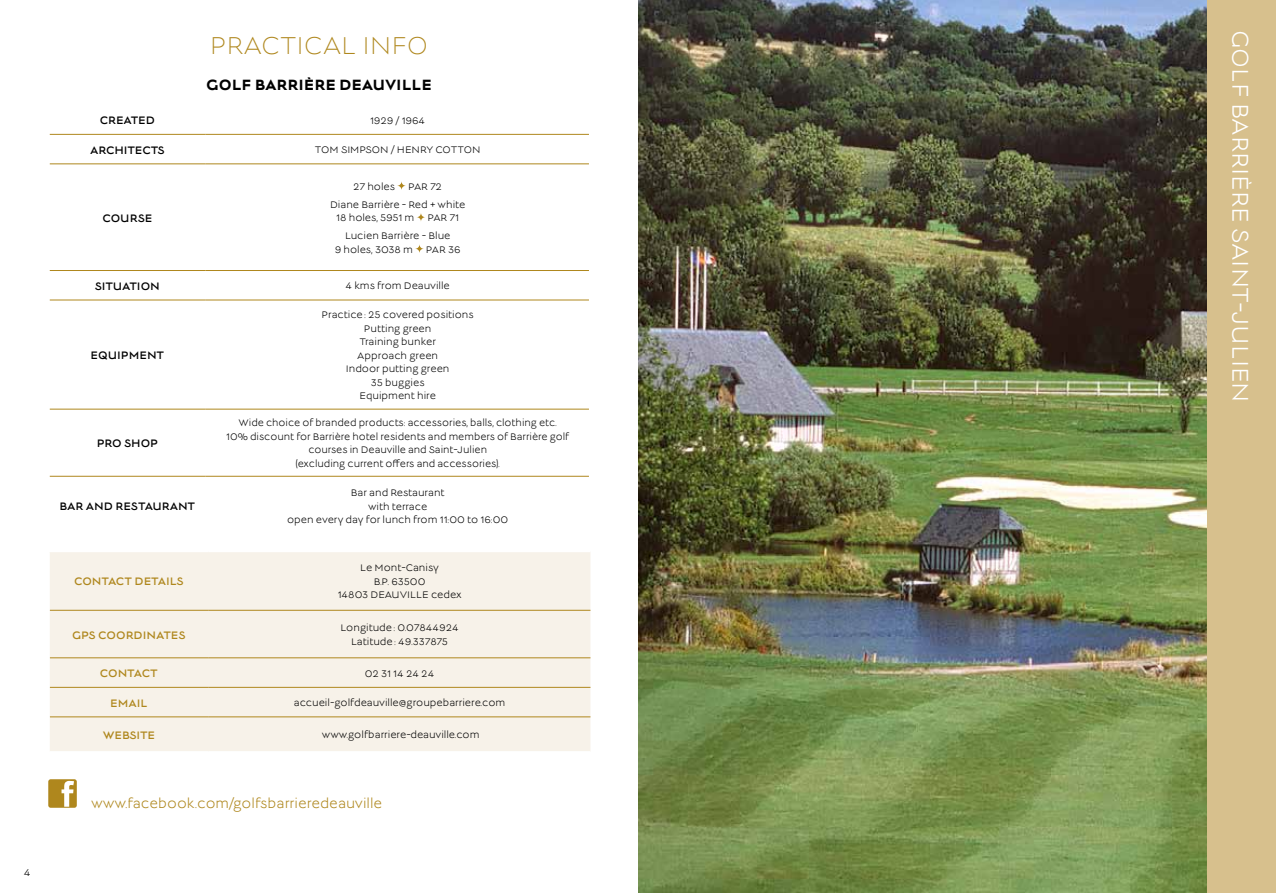
<style>
.page{position:relative;width:1276px;height:893px;background:#fff}
.page>*{position:absolute;margin:0;border:0;box-sizing:border-box;transform-origin:0 0}
.t1{font:300 27px "Lucien";color:#af871d}
.t2{font:25.2px "Lucien";color:#fff}
.t3{font:700 16.5px "Lucien";color:#000}
.t4{font:14.55px "Lucien";color:#af871d}
.t5{font:12px "Lucien";color:#000}
.t6{font:12px "Lucien";color:#af871d}
.t7{font:10.95px "Lucien";color:#000}
.t8{font:10.5px/13.5px "Lucien";color:#000;text-align:center}
</style>
<div class="page">
<hr style="left:50px;top:134px;width:156px;height:1px;background:#af871d">
<hr style="left:206px;top:134px;width:383px;height:1px;background:#af871d">
<hr style="left:50px;top:163px;width:156px;height:1px;background:#af871d">
<hr style="left:206px;top:163px;width:383px;height:1px;background:#af871d">
<hr style="left:50px;top:270px;width:156px;height:1px;background:#af871d">
<hr style="left:206px;top:270px;width:383px;height:1px;background:#af871d">
<hr style="left:50px;top:300px;width:156px;height:1px;background:#af871d">
<hr style="left:206px;top:300px;width:383px;height:1px;background:#af871d">
<hr style="left:50px;top:409px;width:156px;height:1px;background:#af871d">
<hr style="left:206px;top:409px;width:383px;height:1px;background:#af871d">
<hr style="left:50px;top:476px;width:156px;height:1px;background:#af871d">
<hr style="left:206px;top:476px;width:383px;height:1px;background:#af871d">
<svg style="left:397px;top:181px;width:9px;height:9px"></svg>
<svg style="left:417px;top:213px;width:8px;height:8px"></svg>
<svg style="left:415px;top:244px;width:9px;height:9px"></svg>
<div style="left:50px;top:552px;width:540px;height:199px;background:#f7f2e9"></div>
<hr style="left:50px;top:610px;width:159px;height:1px;background:#af871d">
<hr style="left:209px;top:610px;width:381px;height:1px;background:#af871d">
<hr style="left:50px;top:657px;width:159px;height:1px;background:#af871d">
<hr style="left:209px;top:657px;width:381px;height:1px;background:#af871d">
<hr style="left:50px;top:687px;width:159px;height:1px;background:#af871d">
<hr style="left:209px;top:687px;width:381px;height:1px;background:#af871d">
<hr style="left:50px;top:716px;width:159px;height:1px;background:#af871d">
<hr style="left:209px;top:716px;width:381px;height:1px;background:#af871d">
<div style="left:48px;top:779px;width:29px;height:29px;background:#af871d;border-radius:2px"></div>
<svg style="left:62px;top:781px;width:12px;height:26px"></svg>
<img style="left:639px;top:0;width:569px;height:893px">
<div style="left:1208px;top:0;width:68px;height:893px;background:#d7c08d"></div>
<p class="t7" style="left:24px;top:868px;width:8px">4</p>
<h1 class="t1" style="left:210px;top:34px;width:220px">PRACTICAL INFO</h1>
<h3 class="t3" style="left:206px;top:77px;width:227px">GOLF BARRIÈRE DEAUVILLE</h3>
<p class="t5" style="left:100px;top:115px;width:56px">CREATED</p>
<p class="t8" style="left:370px;top:114px;width:57px">1929 / 1964</p>
<p class="t5" style="left:90px;top:144px;width:76px">ARCHITECTS</p>
<p class="t8" style="left:315px;top:144px;width:167px">TOM SIMPSON / HENRY COTTON</p>
<p class="t5" style="left:102px;top:212px;width:51px">COURSE</p>
<p class="t8" style="left:330px;top:178px;width:137px;line-height:18px">27 holes PAR 72<br>Diane Barrière - Red + white</p>
<p class="t8" style="left:336px;top:210px;width:124px;line-height:18px">18 holes, 5951 m PAR 71<br>Lucien Barrière - Blue</p>
<p class="t8" style="left:335px;top:244px;width:127px">9 holes, 3038 m PAR 36</p>
<p class="t5" style="left:95px;top:281px;width:67px">SITUATION</p>
<p class="t8" style="left:346px;top:280px;width:106px">4 kms from Deauville</p>
<p class="t5" style="left:91px;top:350px;width:75px">EQUIPMENT</p>
<p class="t5" style="left:97px;top:438px;width:63px">PRO SHOP</p>
<p class="t5" style="left:60px;top:501px;width:137px">BAR AND RESTAURANT</p>
<p class="t6" style="left:74px;top:576px;width:111px">CONTACT DETAILS</p>
<p class="t8" style="left:322px;top:309px;width:154px">Practice: 25 covered positions<br>Putting green<br>Training bunker<br>Approach green<br>Indoor putting green<br>35 buggies<br>Equipment hire</p>
<p class="t8" style="left:226px;top:417px;width:344px">Wide choice of branded products: accessories, balls, clothing etc.<br>10% discount for Barrière hotel residents and members of Barrière golf courses in Deauville and Saint-Julien<br>(excluding current offers and accessories).</p>
<p class="t8" style="left:287px;top:487px;width:223px">Bar and Restaurant<br>with terrace<br>open every day for lunch from 11:00 to 16:00</p>
<p class="t8" style="left:338px;top:562px;width:125px">Le Mont-Canisy<br>B.P. 63500<br>14803 DEAUVILLE cedex</p>
<p class="t6" style="left:72px;top:629px;width:115px">GPS COORDINATES</p>
<p class="t8" style="left:340px;top:622px;width:120px">Longitude: 0.07844924<br>Latitude: 49.337875</p>
<p class="t6" style="left:100px;top:668px;width:59px">CONTACT</p>
<p class="t8" style="left:365px;top:667px;width:71px">02 31 14 24 24</p>
<p class="t6" style="left:110px;top:697px;width:39px">EMAIL</p>
<p class="t8" style="left:294px;top:697px;width:213px">accueil-golfdeauville@groupebarriere.com</p>
<p class="t6" style="left:103px;top:730px;width:54px">WEBSITE</p>
<p class="t8" style="left:322px;top:729px;width:159px">www.golfbarriere-deauville.com</p>
<h3 class="t4" style="left:91px;top:797px;width:293px">www.facebook.com/golfsbarrieredeauville</h3>
<h2 class="t2" style="left:1251px;top:30px;width:374px;rotate:90deg">GOLF BARRIÈRE SAINT-JULIEN</h2>
</div>
